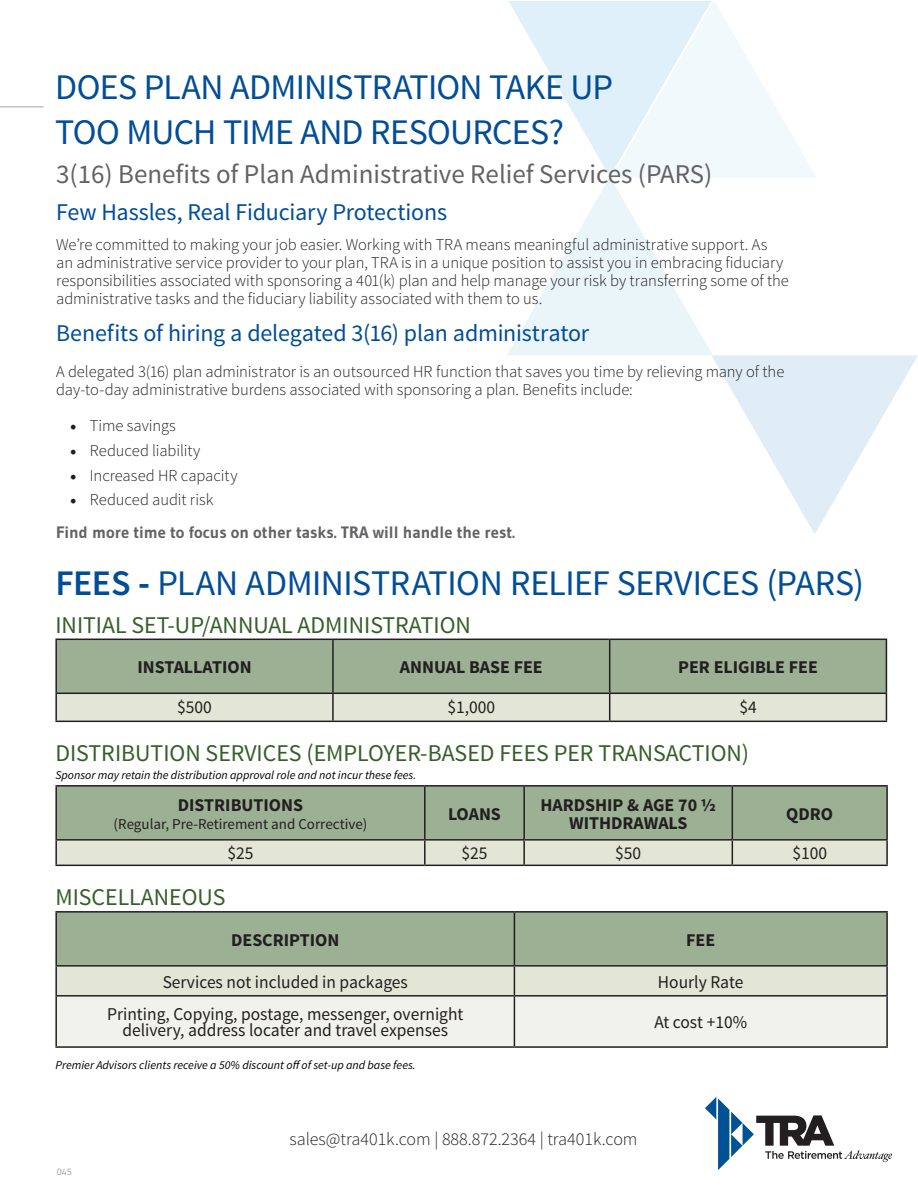
<style>
.page{position:relative;width:918px;height:1188px;background:#fff}
.page>*{position:absolute;margin:0;border:0;box-sizing:border-box;transform-origin:0 0}
.t1{font:36px/45px "Source Sans Pro";letter-spacing:-.015em;color:#014d97}
.t2{font:27px "Source Sans Pro";color:#636366}
.t3{font:24px "Source Sans Pro";color:#355f2a}
.t4{font:24px "Source Sans Pro";letter-spacing:-.01em;color:#014d97}
.t5{font:18px/16.5px "Source Sans Pro";color:#231f20;text-align:center}
.t6{font:700 18px/18px "Source Sans Pro";color:#231f20;text-align:center}
.t7{font:300 18px "Source Sans Pro";color:#231f20}
.t8{font:300 16.5px/18px "Source Sans Pro";letter-spacing:-.005em;color:#231f20}
.t9{font:700 16.5px "Gudea";color:#636366}
.t10{font:15px "Source Sans Pro";color:#231f20}
.t11{font:italic 12px "Source Sans Pro";color:#000}
.t12{font:9px "Gudea";color:#939598}
.s1{font-family:"Minion Pro";font-weight:400;font-size:18px}
.s2{font-weight:600}
.s3{font-weight:700}
</style>
<div class="page">
<svg style="left:507px;top:1px;width:411px;height:533px"></svg>
<svg style="left:705px;top:1097px;width:187px;height:73px"></svg>
<hr style="left:0;top:106px;width:44px;height:2px;background:#c1c2c4">
<div style="left:57px;top:640px;width:829px;height:53px;background:#9cb094"></div>
<hr style="left:55px;top:639px;width:278px;height:1px;background:#231f20">
<hr style="left:55px;top:640px;width:2px;height:53px;background:#231f20">
<hr style="left:333px;top:639px;width:277px;height:1px;background:#231f20">
<hr style="left:332px;top:640px;width:2px;height:53px;background:#231f20">
<hr style="left:610px;top:639px;width:277px;height:1px;background:#231f20">
<hr style="left:609px;top:640px;width:1px;height:53px;background:#231f20">
<hr style="left:886px;top:640px;width:1px;height:53px;background:#231f20">
<hr style="left:55px;top:693px;width:278px;height:1px;background:#231f20">
<hr style="left:55px;top:694px;width:2px;height:27px;background:#231f20">
<svg style="left:56px;top:693px;width:831px;height:28px;background:#d7dacb"></svg>
<hr style="left:55px;top:721px;width:278px;height:1px;background:#231f20">
<hr style="left:333px;top:721px;width:277px;height:1px;background:#231f20">
<hr style="left:610px;top:721px;width:277px;height:1px;background:#231f20">
<div style="left:57px;top:787px;width:829px;height:52px;background:#9cb094"></div>
<hr style="left:55px;top:785px;width:370px;height:2px;background:#231f20">
<hr style="left:55px;top:787px;width:2px;height:52px;background:#231f20">
<hr style="left:425px;top:785px;width:99px;height:2px;background:#231f20">
<hr style="left:424px;top:787px;width:2px;height:52px;background:#231f20">
<hr style="left:524px;top:785px;width:208px;height:2px;background:#231f20">
<hr style="left:523px;top:787px;width:2px;height:52px;background:#231f20">
<hr style="left:732px;top:785px;width:156px;height:2px;background:#231f20">
<hr style="left:732px;top:787px;width:1px;height:52px;background:#231f20">
<hr style="left:886px;top:787px;width:2px;height:52px;background:#231f20">
<hr style="left:55px;top:839px;width:370px;height:2px;background:#231f20">
<hr style="left:55px;top:841px;width:2px;height:24px;background:#231f20">
<hr style="left:425px;top:839px;width:99px;height:2px;background:#231f20">
<hr style="left:524px;top:839px;width:208px;height:2px;background:#231f20">
<hr style="left:732px;top:839px;width:156px;height:2px;background:#231f20">
<svg style="left:56px;top:840px;width:831px;height:25px;background:#daddce"></svg>
<hr style="left:886px;top:841px;width:2px;height:24px;background:#231f20">
<hr style="left:55px;top:865px;width:370px;height:1px;background:#231f20">
<hr style="left:425px;top:865px;width:99px;height:1px;background:#231f20">
<hr style="left:524px;top:865px;width:208px;height:1px;background:#231f20">
<hr style="left:732px;top:865px;width:156px;height:1px;background:#231f20">
<div style="left:57px;top:913px;width:829px;height:52px;background:#9cb094"></div>
<hr style="left:55px;top:911px;width:459px;height:2px;background:#231f20">
<hr style="left:55px;top:913px;width:2px;height:52px;background:#231f20">
<hr style="left:514px;top:911px;width:374px;height:2px;background:#231f20">
<hr style="left:514px;top:913px;width:1px;height:52px;background:#231f20">
<hr style="left:886px;top:913px;width:2px;height:52px;background:#231f20">
<hr style="left:55px;top:965px;width:459px;height:2px;background:#231f20">
<hr style="left:55px;top:967px;width:2px;height:28px;background:#231f20">
<hr style="left:514px;top:965px;width:374px;height:2px;background:#231f20">
<svg style="left:56px;top:966px;width:831px;height:80px;background:#eaebe1"></svg>
<hr style="left:886px;top:967px;width:2px;height:28px;background:#231f20">
<hr style="left:55px;top:995px;width:459px;height:2px;background:#231f20">
<hr style="left:55px;top:997px;width:2px;height:49px;background:#231f20">
<hr style="left:514px;top:995px;width:374px;height:2px;background:#231f20">
<hr style="left:514px;top:997px;width:1px;height:49px;background:#231f20">
<hr style="left:886px;top:997px;width:2px;height:49px;background:#231f20">
<hr style="left:55px;top:1046px;width:459px;height:2px;background:#231f20">
<hr style="left:514px;top:1046px;width:374px;height:2px;background:#231f20">
<p class="t1" style="left:55px;top:65px;width:559px">DOES PLAN ADMINISTRATION TAKE UP<br>TOO MUCH TIME AND RESOURCES?</p>
<p class="t2" style="left:56px;top:157px;width:658px">3(16) Benefits of Plan Administrative Relief Services (PARS)</p>
<p class="t4" style="left:56px;top:197px;width:392px">Few Hassles, Real Fiduciary Protections</p>
<p class="t8" style="left:56px;top:236px;width:734px">We’re committed to making your job easier. Working with TRA means meaningful administrative support. As<br>an administrative service provider to your plan, TRA is in a unique position to assist you in embracing fiduciary responsibilities associated with sponsoring a 401(k) plan and help manage your risk by transferring some of the administrative tasks and the fiduciary liability associated with them to us.</p>
<p class="t4" style="left:56px;top:318px;width:535px">Benefits of hiring a delegated 3(16) plan administrator</p>
<p class="t8" style="left:56px;top:363px;width:730px">A delegated 3(16) plan administrator is an outsourced HR function that saves you time by relieving many of the day-to-day administrative burdens associated with sponsoring a plan. Benefits include:</p>
<p class="t8" style="left:70px;top:417px;width:108px"><span class="s1">•</span> Time savings</p>
<p class="t8" style="left:70px;top:442px;width:132px"><span class="s1">•</span> Reduced liability</p>
<p class="t8" style="left:70px;top:466px;width:169px"><span class="s1">•</span> Increased HR capacity</p>
<p class="t8" style="left:70px;top:491px;width:145px"><span class="s1">•</span> Reduced audit risk</p>
<p class="t9" style="left:56px;top:522px;width:460px">Find more time to focus on other tasks. TRA will handle the rest.</p>
<p class="t1" style="left:55px;top:561px;width:810px"><span class="s2">FEES</span> <span class="s3">-</span> PLAN ADMINISTRATION RELIEF SERVICES (PARS)</p>
<p class="t3" style="left:55px;top:610px;width:417px">INITIAL SET-UP/ANNUAL ADMINISTRATION</p>
<p class="t6" style="left:137px;top:659px;width:116px">INSTALLATION</p>
<p class="t6" style="left:400px;top:659px;width:144px">ANNUAL BASE FEE</p>
<p class="t6" style="left:678px;top:659px;width:141px">PER ELIGIBLE FEE</p>
<p class="t5" style="left:177px;top:699px;width:36px">$500</p>
<p class="t5" style="left:447px;top:699px;width:49px">$1,000</p>
<p class="t5" style="left:739px;top:699px;width:19px">$4</p>
<p class="t3" style="left:55px;top:738px;width:695px">DISTRIBUTION SERVICES (EMPLOYER-BASED FEES PER TRANSACTION)</p>
<p class="t11" style="left:55px;top:768px;width:362px">Sponsor may retain the distribution approval role and not incur these fees.</p>
<p class="t6" style="left:178px;top:796px;width:127px">DISTRIBUTIONS</p>
<p class="t10" style="left:114px;top:814px;width:255px">(Regular, Pre-Retirement and Corrective)</p>
<p class="t6" style="left:448px;top:805px;width:54px">LOANS</p>
<p class="t6" style="left:540px;top:796px;width:177px">HARDSHIP &amp; AGE 70 ½<br>WITHDRAWALS</p>
<p class="t6" style="left:786px;top:805px;width:49px">QDRO</p>
<p class="t5" style="left:227px;top:845px;width:28px">$25</p>
<p class="t5" style="left:461px;top:845px;width:28px">$25</p>
<p class="t5" style="left:615px;top:845px;width:28px">$50</p>
<p class="t5" style="left:792px;top:845px;width:36px">$100</p>
<p class="t3" style="left:55px;top:882px;width:171px">MISCELLANEOUS</p>
<p class="t6" style="left:231px;top:931px;width:110px">DESCRIPTION</p>
<p class="t6" style="left:686px;top:931px;width:31px">FEE</p>
<p class="t5" style="left:163px;top:974px;width:247px">Services not included in packages</p>
<p class="t5" style="left:658px;top:974px;width:87px">Hourly Rate</p>
<p class="t5" style="left:107px;top:1006px;width:358px">Printing, Copying, postage, messenger, overnight delivery, address locater and travel expenses</p>
<p class="t5" style="left:654px;top:1014px;width:94px">At cost +10%</p>
<p class="t11" style="left:55px;top:1057px;width:362px">Premier Advisors clients receive a 50% discount off of set-up and base fees.</p>
<p class="t12" style="left:57px;top:1166px;width:17px">045</p>
<p class="t7" style="left:289px;top:1128px;width:350px">sales@tra401k.com | 888.872.2364 | tra401k.com</p>
</div>
